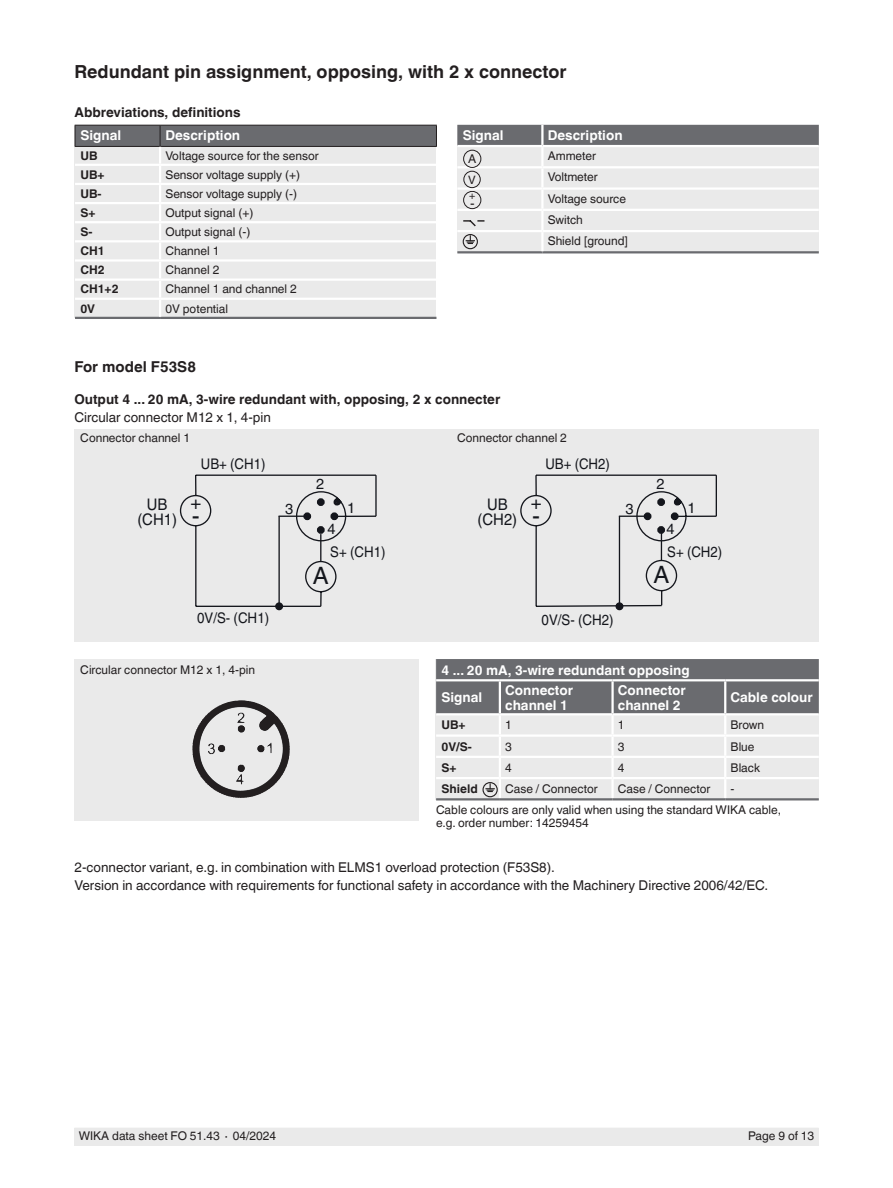
<style>
.page{position:relative;width:893px;height:1188px;background:#fff}
.page>*{position:absolute;margin:0;border:0;box-sizing:border-box;transform-origin:0 0}
.t1{font:23.85px "Helvetica World";color:#14161c}
.t2{font:18.6px "Helvetica World";color:#14161c}
.t3{font:700 18px "Helvetica World";color:#231f20}
.t4{font:15.9px/14.5px "Helvetica World";color:#14161c;text-align:center;scale:.93 1}
.t5{font:700 15px "Helvetica World";color:#231f20}
.t6{font:14.55px "Helvetica World";color:#14161c;scale:.91 1}
.t7{font:14.55px "Helvetica World";color:#14161c;scale:.9 1}
.t8{font:14.55px "Helvetica World";color:#14161c}
.t9{font:13.65px "Helvetica World";color:#231f20}
.t10{font:13.5px/18px "Helvetica World";color:#231f20}
.t11{font:700 13.5px/15px "Helvetica World";color:#fff}
.t12{font:700 13.5px "Helvetica World";color:#231f20}
.t13{font:12.15px "Helvetica World";color:#231f20}
.t14{font:12px/21.3px "Helvetica World";color:#231f20}
.t15{font:700 12px "Helvetica World";color:#231f20}
.t16{font:11.55px "Helvetica World";color:#231f20}
.t17{font:10.65px "Helvetica World";color:#231f20}
</style>
<div class="page">
<div style="left:74px;top:1128px;width:745px;height:17px;background:#eaeaea"></div>
<hr style="left:75px;top:317px;width:85px;height:2px;background:#6a6b6f">
<hr style="left:160px;top:317px;width:276px;height:2px;background:#6a6b6f">
<svg style="left:75px;top:125px;width:362px;height:192px;background:#dcdcdd"></svg>
<hr style="left:457px;top:251px;width:85px;height:2px;background:#6a6b6f">
<hr style="left:542px;top:251px;width:277px;height:2px;background:#6a6b6f">
<svg style="left:457px;top:125px;width:362px;height:126px;background:#d6d7d7"></svg>
<div style="left:75px;top:659px;width:344px;height:162px;background:#eaeaea"></div>
<img style="left:192px;top:701px;width:45px;height:95px">
<div style="left:75px;top:429px;width:744px;height:213px;background:#eaeaea"></div>
<svg style="left:179px;top:474px;width:98px;height:133px"></svg>
<svg style="left:277px;top:474px;width:440px;height:134px"></svg>
<div style="left:644px;top:512px;width:7px;height:8px;border:4px solid #14161c;border-radius:50%"></div>
<div style="left:657px;top:526px;width:8px;height:8px;border:4px solid #14161c;border-radius:50%"></div>
<div style="left:671px;top:512px;width:8px;height:8px;border:4px solid #14161c;border-radius:50%"></div>
<div style="left:657px;top:498px;width:8px;height:8px;border:4px solid #14161c;border-radius:50%"></div>
<svg style="left:670px;top:493px;width:16px;height:16px"></svg>
<svg style="left:645px;top:559px;width:33px;height:48px"></svg>
<hr style="left:716px;top:475px;width:1px;height:41px;background:#14161c">
<svg style="left:619px;top:516px;width:28px;height:1px"></svg>
<hr style="left:661px;top:529px;width:1px;height:32px;background:#14161c">
<div style="left:276px;top:603px;width:6px;height:7px;background:#14161c;border-radius:50%"></div>
<div style="left:275px;top:602px;width:8px;height:8px;border:1px solid #14161c;border-radius:50%"></div>
<div style="left:616px;top:603px;width:7px;height:7px;background:#14161c;border-radius:50%"></div>
<div style="left:615px;top:602px;width:8px;height:8px;border:1px solid #14161c;border-radius:50%"></div>
<hr style="left:436px;top:798px;width:64px;height:2px;background:#6a6b6f">
<hr style="left:500px;top:798px;width:113px;height:2px;background:#6a6b6f">
<hr style="left:613px;top:798px;width:112px;height:2px;background:#6a6b6f">
<hr style="left:725px;top:798px;width:94px;height:2px;background:#6a6b6f">
<svg style="left:436px;top:659px;width:383px;height:139px;background:#bcbcbe"></svg>
<h3 class="t3" style="left:75px;top:61px;width:493px">Redundant pin assignment, opposing, with 2 x connector</h3>
<p class="t12" style="left:75px;top:104px;width:167px">Abbreviations, definitions</p>
<p class="t11" style="left:80px;top:128px;width:42px">Signal</p>
<p class="t11" style="left:165px;top:128px;width:76px">Description</p>
<p class="t15" style="left:80px;top:148px;width:19px">UB</p>
<p class="t14" style="left:165px;top:145px;width:155px">Voltage source for the sensor</p>
<p class="t15" style="left:80px;top:168px;width:26px">UB+</p>
<p class="t14" style="left:165px;top:164px;width:136px">Sensor voltage supply (+)</p>
<p class="t15" style="left:80px;top:187px;width:23px">UB-</p>
<p class="t14" style="left:165px;top:183px;width:133px">Sensor voltage supply (-)</p>
<p class="t15" style="left:80px;top:206px;width:17px">S+</p>
<p class="t14" style="left:165px;top:202px;width:89px">Output signal (+)</p>
<p class="t15" style="left:80px;top:225px;width:14px">S-</p>
<p class="t14" style="left:165px;top:221px;width:86px">Output signal (-)</p>
<p class="t15" style="left:80px;top:244px;width:26px">CH1</p>
<p class="t14" style="left:165px;top:240px;width:56px">Channel 1</p>
<p class="t15" style="left:80px;top:263px;width:26px">CH2</p>
<p class="t14" style="left:165px;top:260px;width:56px">Channel 2</p>
<p class="t15" style="left:80px;top:282px;width:40px">CH1+2</p>
<p class="t14" style="left:165px;top:279px;width:133px">Channel 1 and channel 2</p>
<p class="t15" style="left:80px;top:301px;width:16px">0V</p>
<p class="t14" style="left:165px;top:298px;width:64px">0V potential</p>
<p class="t5" style="left:74px;top:358px;width:123px">For model F53S8</p>
<p class="t11" style="left:463px;top:128px;width:42px">Signal</p>
<p class="t11" style="left:548px;top:128px;width:76px">Description</p>
<p class="t14" style="left:548px;top:145px;width:82px">Ammeter<br>Voltmeter<br>Voltage source<br>Switch<br>Shield [ground]</p>
<p class="t13" style="left:468px;top:151px;width:10px">A</p>
<p class="t16" style="left:468px;top:173px;width:9px">V</p>
<p class="t17" style="left:469px;top:189px;width:8px">+</p>
<p class="t9" style="left:470px;top:196px;width:6px">-</p>
<p class="t12" style="left:74px;top:391px;width:427px">Output 4 ... 20 mA, 3-wire redundant with, opposing, 2 x connecter</p>
<p class="t10" style="left:74px;top:408px;width:198px">Circular connector M12 x 1, 4-pin</p>
<p class="t14" style="left:80px;top:428px;width:111px">Connector channel 1</p>
<p class="t14" style="left:457px;top:428px;width:111px">Connector channel 2</p>
<p class="t7" style="left:201px;top:455px;width:73px">UB+ (CH1)</p>
<p class="t7" style="left:545px;top:455px;width:73px">UB+ (CH2)</p>
<p class="t8" style="left:316px;top:475px;width:10px">2</p>
<p class="t8" style="left:656px;top:475px;width:10px">2</p>
<h3 class="t4" style="left:137px;top:498px;width:44px">UB (CH1)</h3>
<h3 class="t4" style="left:477px;top:498px;width:44px">UB (CH2)</h3>
<h2 class="t2" style="left:190px;top:492px;width:12px">+</h2>
<h1 class="t1" style="left:192px;top:502px;width:9px">-</h1>
<p class="t8" style="left:347px;top:499px;width:10px">1</p>
<p class="t8" style="left:285px;top:500px;width:10px">3</p>
<p class="t8" style="left:327px;top:521px;width:10px">4</p>
<h2 class="t2" style="left:531px;top:492px;width:12px">+</h2>
<h1 class="t1" style="left:532px;top:502px;width:9px">-</h1>
<p class="t8" style="left:625px;top:500px;width:10px">3</p>
<p class="t8" style="left:667px;top:521px;width:10px">4</p>
<p class="t8" style="left:687px;top:499px;width:10px">1</p>
<p class="t6" style="left:330px;top:544px;width:62px">S+ (CH1)</p>
<p class="t6" style="left:667px;top:544px;width:62px">S+ (CH2)</p>
<h1 class="t1" style="left:313px;top:562px;width:17px">A</h1>
<p class="t6" style="left:197px;top:609px;width:81px">0V/S- (CH1)</p>
<p class="t6" style="left:542px;top:611px;width:81px">0V/S- (CH2)</p>
<h1 class="t1" style="left:654px;top:561px;width:17px">A</h1>
<p class="t14" style="left:80px;top:659px;width:176px">Circular connector M12 x 1, 4-pin</p>
<p class="t11" style="left:441px;top:656px;width:250px;line-height:27.6px">4 ... 20 mA, 3-wire redundant opposing<br>Signal</p>
<p class="t11" style="left:505px;top:683px;width:69px">Connector channel 1</p>
<p class="t11" style="left:618px;top:683px;width:69px">Connector channel 2</p>
<p class="t11" style="left:730px;top:690px;width:84px">Cable colour</p>
<p class="t15" style="left:441px;top:718px;width:26px">UB+</p>
<p class="t14" style="left:505px;top:714px;width:8px">1</p>
<p class="t14" style="left:618px;top:714px;width:8px">1</p>
<p class="t14" style="left:731px;top:714px;width:35px">Brown</p>
<p class="t15" style="left:441px;top:739px;width:32px">0V/S-</p>
<p class="t14" style="left:505px;top:736px;width:8px">3</p>
<p class="t14" style="left:618px;top:736px;width:8px">3</p>
<p class="t14" style="left:731px;top:736px;width:25px">Blue</p>
<p class="t15" style="left:441px;top:761px;width:17px">S+</p>
<p class="t14" style="left:505px;top:757px;width:8px">4</p>
<p class="t14" style="left:618px;top:757px;width:8px">4</p>
<p class="t14" style="left:731px;top:757px;width:31px">Black</p>
<p class="t15" style="left:441px;top:782px;width:38px">Shield</p>
<p class="t14" style="left:505px;top:778px;width:94px">Case / Connector</p>
<p class="t14" style="left:618px;top:778px;width:94px">Case / Connector</p>
<p class="t14" style="left:731px;top:778px;width:5px">-</p>
<p class="t14" style="left:436px;top:803px;width:346px;line-height:13.5px">Cable colours are only valid when using the standard WIKA cable, e.g. order number: 14259454</p>
<p class="t10" style="left:75px;top:858px;width:695px">2-connector variant, e.g. in combination with ELMS1 overload protection (F53S8).<br>Version in accordance with requirements for functional safety in accordance with the Machinery Directive 2006/42/EC.</p>
<p class="t14" style="left:79px;top:1126px;width:199px">WIKA data sheet FO 51.43 ∙ 04/2024</p>
<p class="t14" style="left:748px;top:1126px;width:68px">Page 9 of 13</p>
</div>
